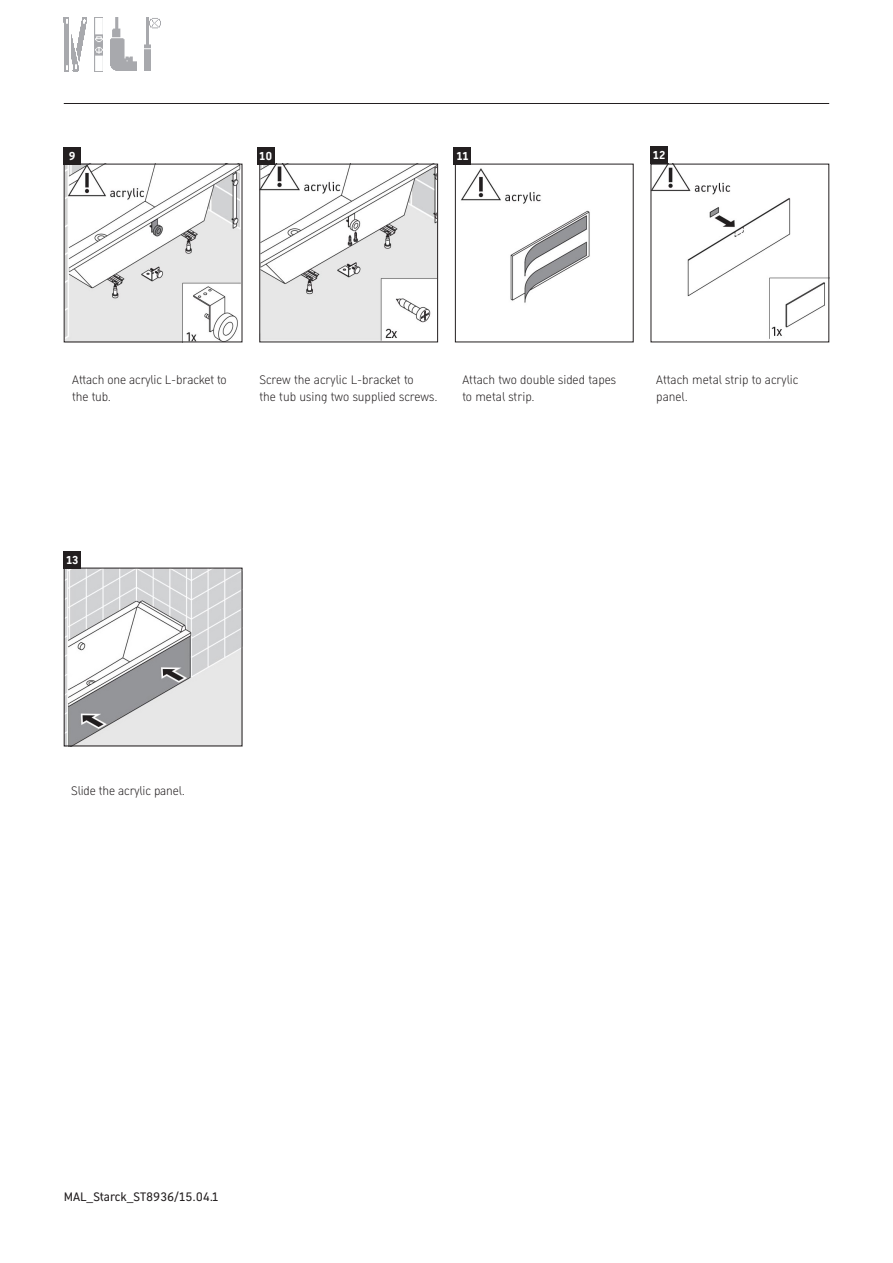
<style>
.page{position:relative;width:893px;height:1263px;background:#fff}
.page>*{position:absolute;margin:0;border:0;box-sizing:border-box;transform-origin:0 0}
.t1{font:300 12px/16.5px "Dura Sans 2014 c";color:#231f20}
.t2{font:12px "Dura Sans 2014 c";color:#231f20}
.t3{font:700 11.25px "Dura Sans 2014 c";color:#fff}
</style>
<div class="page">
<img style="left:66px;top:166px;width:174px;height:174px">
<img style="left:261px;top:166px;width:175px;height:174px">
<img style="left:461px;top:168px;width:129px;height:135px">
<img style="left:653px;top:166px;width:174px;height:173px">
<img style="left:66px;top:570px;width:174px;height:174px">
<div style="left:259px;top:164px;width:179px;height:178px;border:1px solid #231f20"></div>
<img style="left:64px;top:18px;width:22px;height:53px">
<img style="left:94px;top:18px;width:9px;height:53px">
<img style="left:111px;top:18px;width:25px;height:53px">
<img style="left:144px;top:17px;width:16px;height:54px">
<hr style="left:64px;top:103px;width:765px;height:1px;background:#231f20">
<div style="left:64px;top:147px;width:17px;height:17px;background:#231f20"></div>
<div style="left:257px;top:147px;width:17px;height:17px;background:#231f20"></div>
<div style="left:454px;top:147px;width:17px;height:17px;background:#231f20"></div>
<div style="left:651px;top:147px;width:17px;height:17px;background:#231f20"></div>
<div style="left:64px;top:551px;width:17px;height:17px;background:#231f20"></div>
<p class="t3" style="left:69px;top:148px;width:8px">9</p>
<p class="t3" style="left:259px;top:148px;width:15px">10</p>
<p class="t3" style="left:456px;top:148px;width:14px">11</p>
<p class="t3" style="left:653px;top:148px;width:14px">12</p>
<p class="t1" style="left:72px;top:372px;width:156px">Attach one acrylic L-bracket to</p>
<p class="t1" style="left:72px;top:388px;width:40px">the tub.</p>
<p class="t1" style="left:259px;top:372px;width:156px">Screw the acrylic L-bracket to</p>
<p class="t1" style="left:259px;top:388px;width:180px">the tub using two supplied screws.</p>
<p class="t1" style="left:462px;top:372px;width:155px">Attach two double sided tapes</p>
<p class="t1" style="left:462px;top:388px;width:74px">to metal strip.</p>
<p class="t1" style="left:656px;top:372px;width:144px">Attach metal strip to acrylic panel.</p>
<p class="t3" style="left:66px;top:552px;width:14px">13</p>
<p class="t1" style="left:71px;top:782px;width:115px">Slide the acrylic panel.</p>
<p class="t2" style="left:64px;top:1188px;width:156px">MAL_Starck_ST8936/15.04.1</p>
</div>
